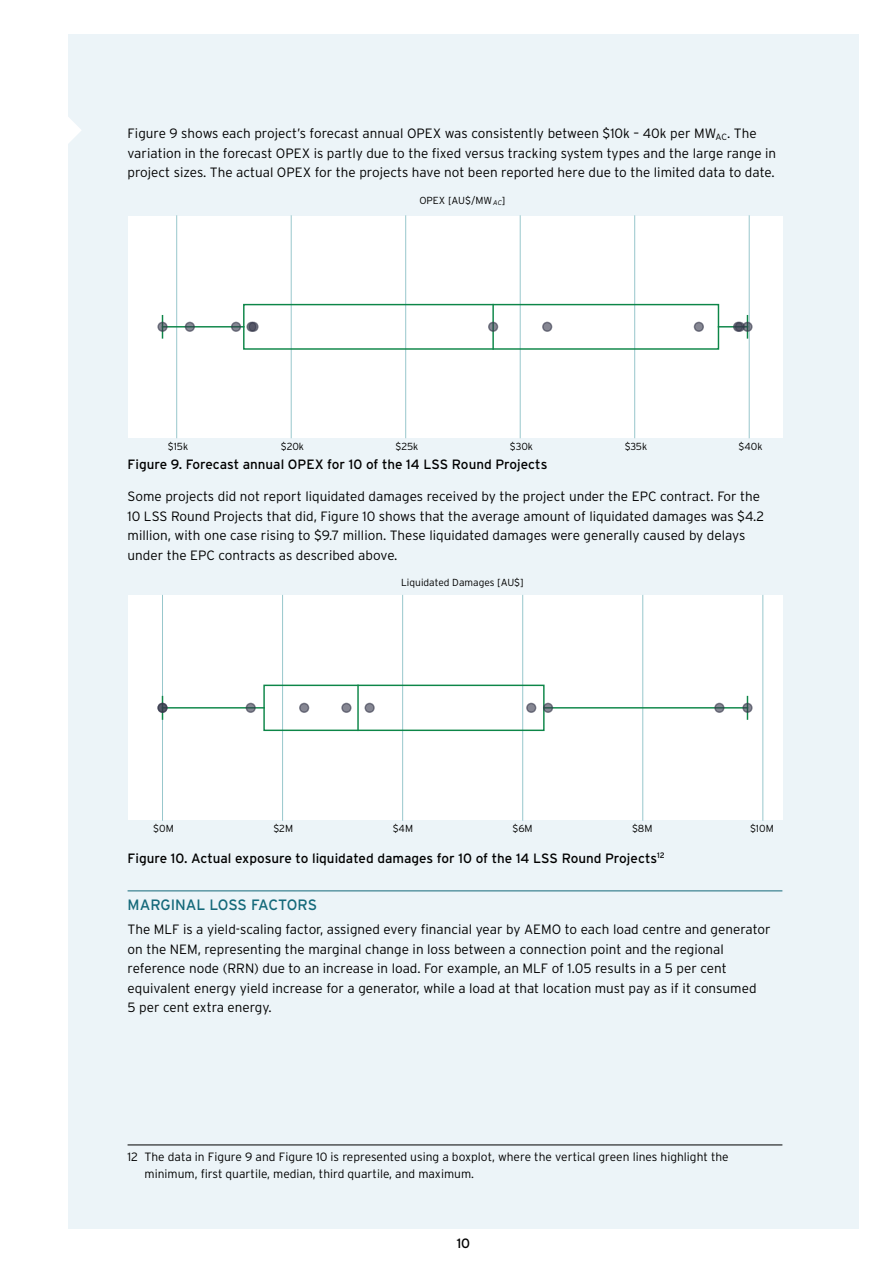
<style>
.page{position:relative;width:893px;height:1263px;background:#fff}
.page>*{position:absolute;margin:0;border:0;box-sizing:border-box;transform-origin:0 0}
.t1{font:15px "Interstate";letter-spacing:-.005em;color:#14697a}
.t2{font:300 13.5px/19.5px "Interstate";color:#000}
.t3{font:13.5px "Interstate";color:#000}
.t4{font:300 12px/16.5px "Interstate";color:#000}
.t5{font:300 10.2px "Interstate";color:#000}
</style>
<div class="page">
<div style="left:68px;top:34px;width:791px;height:1195px;background:#ecf4f8"></div>
<svg style="left:68px;top:117px;width:13px;height:26px"></svg>
<hr style="left:128px;top:890px;width:654px;height:1px;background:#14697a">
<hr style="left:128px;top:1145px;width:654px;height:1px;background:#000">
<div style="left:128px;top:216px;width:654px;height:222px;background:#fff"></div>
<hr style="left:176px;top:216px;width:1px;height:222px;background:#98c7cc">
<hr style="left:291px;top:216px;width:1px;height:222px;background:#98c7cc">
<hr style="left:405px;top:216px;width:1px;height:222px;background:#98c7cc">
<hr style="left:520px;top:216px;width:1px;height:222px;background:#98c7cc">
<hr style="left:634px;top:216px;width:1px;height:222px;background:#98c7cc">
<hr style="left:749px;top:216px;width:1px;height:222px;background:#98c7cc">
<hr style="left:162px;top:326px;width:82px;height:1px;background:#0d8648">
<div style="left:243px;top:304px;width:476px;height:46px;border:1px solid #0d8648"></div>
<hr style="left:492px;top:305px;width:2px;height:44px;background:#0d8648">
<svg style="left:542px;top:322px;width:10px;height:10px"></svg>
<svg style="left:488px;top:322px;width:10px;height:10px"></svg>
<svg style="left:185px;top:322px;width:10px;height:10px"></svg>
<svg style="left:157px;top:316px;width:11px;height:22px"></svg>
<svg style="left:231px;top:322px;width:28px;height:10px"></svg>
<svg style="left:718px;top:316px;width:35px;height:22px"></svg>
<svg style="left:694px;top:322px;width:10px;height:10px"></svg>
<div style="left:128px;top:595px;width:654px;height:225px;background:#fff"></div>
<hr style="left:162px;top:595px;width:1px;height:225px;background:#98c7cc">
<hr style="left:282px;top:595px;width:1px;height:225px;background:#98c7cc">
<hr style="left:402px;top:595px;width:1px;height:225px;background:#98c7cc">
<hr style="left:522px;top:595px;width:1px;height:225px;background:#98c7cc">
<hr style="left:642px;top:595px;width:1px;height:225px;background:#98c7cc">
<hr style="left:763px;top:595px;width:1px;height:225px;background:#98c7cc">
<hr style="left:162px;top:707px;width:102px;height:1px;background:#0d8648">
<hr style="left:544px;top:707px;width:203px;height:1px;background:#0d8648">
<div style="left:263px;top:685px;width:282px;height:46px;border:1px solid #0d8648"></div>
<hr style="left:357px;top:685px;width:2px;height:45px;background:#0d8648">
<svg style="left:543px;top:703px;width:10px;height:10px"></svg>
<svg style="left:157px;top:697px;width:11px;height:22px"></svg>
<svg style="left:526px;top:703px;width:10px;height:10px"></svg>
<svg style="left:299px;top:703px;width:10px;height:10px"></svg>
<svg style="left:246px;top:703px;width:10px;height:10px"></svg>
<svg style="left:714px;top:703px;width:10px;height:10px"></svg>
<svg style="left:341px;top:703px;width:11px;height:10px"></svg>
<svg style="left:742px;top:697px;width:11px;height:22px"></svg>
<svg style="left:364px;top:703px;width:11px;height:10px"></svg>
<p class="t2" style="left:128px;top:124px;width:650px">Figure 9 shows each project’s forecast annual OPEX was consistently between $10k – 40k per MW<sub>AC</sub>. The variation in the forecast OPEX is partly due to the fixed versus tracking system types and the large range in project sizes. The actual OPEX for the projects have not been reported here due to the limited data to date.</p>
<p class="t5" style="left:419px;top:194px;width:88px">OPEX [AU$/MW <sub>AC</sub>]</p>
<p class="t5" style="left:168px;top:441px;width:22px">$15k</p>
<p class="t5" style="left:281px;top:441px;width:25px">$20k</p>
<p class="t5" style="left:396px;top:441px;width:24px">$25k</p>
<p class="t5" style="left:510px;top:441px;width:25px">$30k</p>
<p class="t5" style="left:625px;top:441px;width:24px">$35k</p>
<p class="t5" style="left:738px;top:441px;width:26px">$40k</p>
<p class="t3" style="left:128px;top:457px;width:421px">Figure 9. Forecast annual OPEX for 10 of the 14 LSS Round Projects</p>
<p class="t2" style="left:128px;top:487px;width:638px">Some projects did not report liquidated damages received by the project under the EPC contract. For the 10 LSS Round Projects that did, Figure 10 shows that the average amount of liquidated damages was $4.2 million, with one case rising to $9.7 million. These liquidated damages were generally caused by delays under the EPC contracts as described above.</p>
<p class="t5" style="left:401px;top:577px;width:124px">Liquidated Damages [AU$]</p>
<p class="t5" style="left:153px;top:823px;width:22px">$0M</p>
<p class="t5" style="left:273px;top:823px;width:21px">$2M</p>
<p class="t5" style="left:393px;top:823px;width:22px">$4M</p>
<p class="t5" style="left:512px;top:823px;width:22px">$6M</p>
<p class="t5" style="left:632px;top:823px;width:22px">$8M</p>
<p class="t5" style="left:750px;top:823px;width:25px">$10M</p>
<p class="t3" style="left:128px;top:850px;width:539px">Figure 10. Actual exposure to liquidated damages for 10 of the 14 LSS Round Projects<sup>12</sup></p>
<p class="t1" style="left:128px;top:897px;width:191px">MARGINAL LOSS FACTORS</p>
<p class="t2" style="left:128px;top:919px;width:644px">The MLF is a yield-scaling factor, assigned every financial year by AEMO to each load centre and generator on the NEM, representing the marginal change in loss between a connection point and the regional reference node (RRN) due to an increase in load. For example, an MLF of 1.05 results in a 5 per cent equivalent energy yield increase for a generator, while a load at that location must pay as if it consumed<br>5 per cent extra energy.</p>
<p class="t4" style="left:145px;top:1149px;width:586px;text-indent:-17px">12 The data in Figure 9 and Figure 10 is represented using a boxplot, where the vertical green lines highlight the minimum, first quartile, median, third quartile, and maximum.</p>
<p class="t3" style="left:457px;top:1236px;width:15px">10</p>
</div>
